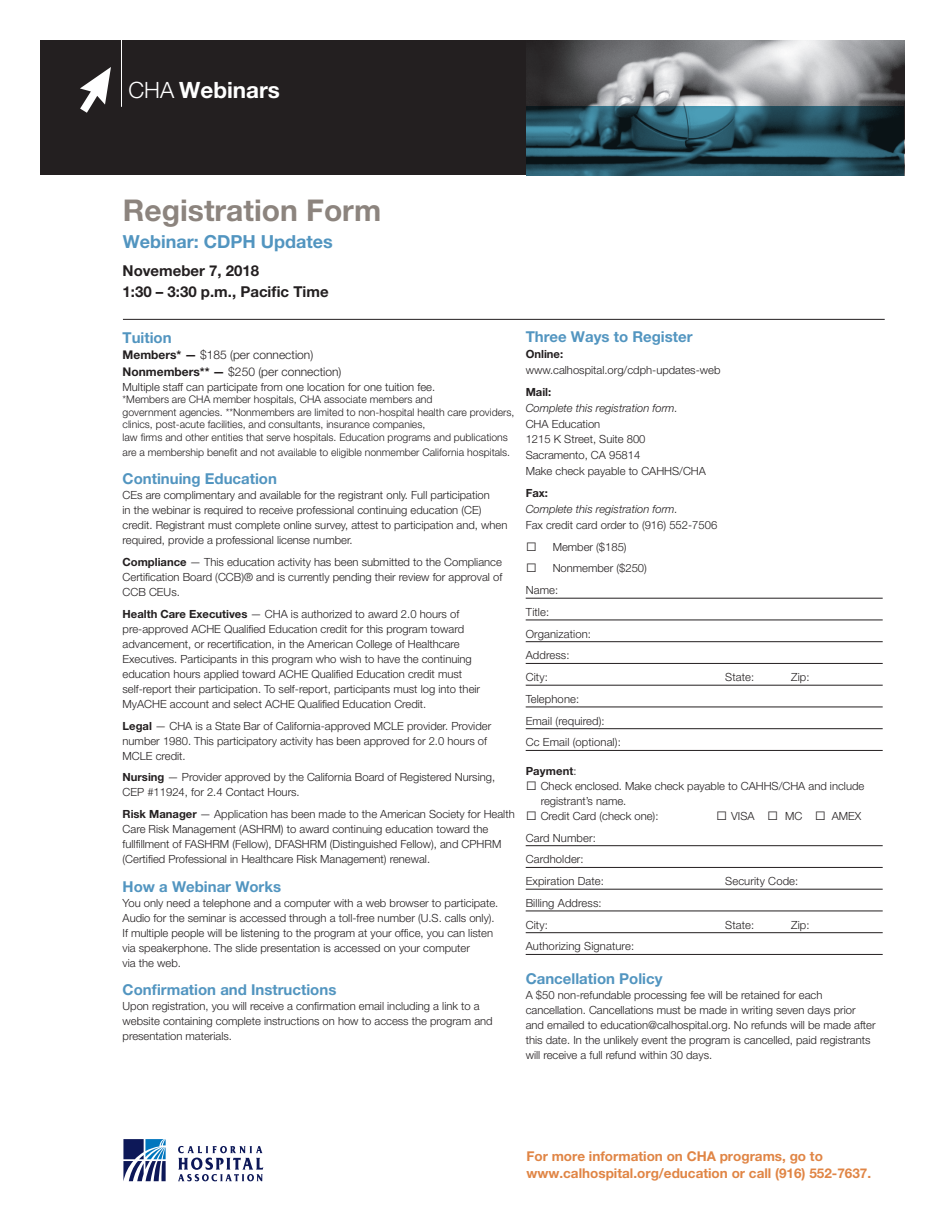
<style>
.page{position:relative;width:945px;height:1215px;background:#fff}
.page>*{position:absolute;margin:0;border:0;box-sizing:border-box;transform-origin:0 0}
.Main_Headline_-_1_co{font:700 30px "Helvetica Neue LT Pro";color:#8c847e}
.t1{font:700 22.5px "Helvetica Neue LT Pro";color:#fff}
.seminar_title{font:700 18px "Helvetica Neue LT Pro";color:#5295c0}
.Subheads_-_blue{font:700 15px "Helvetica Neue LT Pro";color:#5295c0}
.text{font:700 15px "Helvetica Neue LT Pro";color:#5295c0}
.Date_time_-_1_col{font:700 15px/21px "Helvetica Neue LT Pro";color:#231f20}
.Call_to_action_-_ora{font:700 13.5px/16.5px "Helvetica Neue LT Pro";color:#e08545}
.text-2{font:300 12px/16.5px "Helvetica Neue LT Pro";color:#231f20}
.Subheads_-_blue-2{font:300 11.25px/15px "Helvetica Neue LT Pro";color:#231f20}
.text-3{font:300 11.25px/15px "Helvetica Neue LT Pro";color:#231f20}
.Reg_form_-_informati{font:300 11.25px "Helvetica Neue LT Pro";letter-spacing:.01em;color:#231f20}
.Ways_to_register_-_t{font:300 11.25px/15.8px "Helvetica Neue LT Pro";color:#231f20}
.Ways_to_register_-_t-2{font:italic 300 11.25px "Helvetica Neue LT Pro";color:#231f20}
.Ways_to_register_-_s{font:700 11.25px "Helvetica Neue LT Pro";color:#231f20}
.t2{font:11.25px "Tahoma";color:#231f20}
.text-4{font:300 10.5px/12.6px "Helvetica Neue LT Pro";color:#231f20}
.s1{font-weight:300}
.s2{font-weight:700}
.s3{font-style:italic}
.s4{font-family:"Tahoma";font-weight:400}
</style>
<div class="page">
<div style="left:40px;top:40px;width:486px;height:136px;background:#231f20"></div>
<img style="left:526px;top:40px;width:378px;height:136px">
<svg style="left:123px;top:1139px;width:43px;height:42px"></svg>
<svg style="left:178px;top:1146px;width:85px;height:35px"></svg>
<svg style="left:80px;top:67px;width:31px;height:46px"></svg>
<hr style="left:121px;top:34px;width:1px;height:73px;background:#fff">
<hr style="left:526px;top:598px;width:357px;height:1px;background:#231f20">
<hr style="left:526px;top:620px;width:357px;height:1px;background:#231f20">
<hr style="left:526px;top:641px;width:357px;height:1px;background:#231f20">
<hr style="left:526px;top:663px;width:357px;height:1px;background:#231f20">
<hr style="left:526px;top:685px;width:357px;height:1px;background:#231f20">
<hr style="left:526px;top:707px;width:357px;height:1px;background:#231f20">
<hr style="left:526px;top:728px;width:357px;height:1px;background:#231f20">
<hr style="left:526px;top:750px;width:357px;height:1px;background:#231f20">
<hr style="left:526px;top:845px;width:357px;height:1px;background:#231f20">
<hr style="left:526px;top:867px;width:357px;height:1px;background:#231f20">
<hr style="left:526px;top:889px;width:357px;height:1px;background:#231f20">
<hr style="left:526px;top:911px;width:357px;height:1px;background:#231f20">
<hr style="left:526px;top:932px;width:357px;height:1px;background:#231f20">
<hr style="left:526px;top:954px;width:357px;height:1px;background:#231f20">
<hr style="left:123px;top:319px;width:762px;height:1px;background:#231f20">
<p class="t1" style="left:128px;top:76px;width:153px"><span class="s1">CHA</span> Webinars</p>
<p class="Main_Headline_-_1_co" style="left:123px;top:192px;width:260px">Registration Form</p>
<p class="seminar_title" style="left:123px;top:230px;width:212px">Webinar: CDPH Updates</p>
<p class="Date_time_-_1_col" style="left:123px;top:260px;width:208px">Novemeber 7, 2018<br>1:30 – 3:30 p.m., Pacific Time</p>
<p class="Subheads_-_blue" style="left:123px;top:328px;width:51px">Tuition</p>
<p class="text-2" style="left:123px;top:346px;width:220px"><span class="s2">Members* —</span> $185 (per connection)<br><span class="s2">Nonmembers** —</span> $250 (per connection)</p>
<p class="text-3" style="left:123px;top:379px;width:314px">Multiple staff can participate from one location for one tuition fee.</p>
<p class="text-4" style="left:123px;top:393px;width:393px">*Members are CHA member hospitals, CHA associate members and<br>government agencies. **Nonmembers are limited to non-hospital health care providers, clinics, post-acute facilities, and consultants, insurance companies,</p>
<p class="text-4" style="left:123px;top:429px;width:389px;line-height:15px">law firms and other entities that serve hospitals. Education programs and publications are a membership benefit and not available to eligible nonmember California hospitals.</p>
<p class="Subheads_-_blue" style="left:123px;top:470px;width:156px">Continuing Education</p>
<p class="text-3" style="left:123px;top:488px;width:386px">CEs are complimentary and available for the registrant only. Full participation<br>in the webinar is required to receive professional continuing education (CE) credit. Registrant must complete online survey, attest to participation and, when required, provide a professional license number.</p>
<p class="Subheads_-_blue-2" style="left:123px;top:554px;width:381px;text-align:justify"><span class="s2">Compliance</span> — This education activity has been submitted to the Compliance Certification Board (CCB)® and is currently pending their review for approval of CCB CEUs.</p>
<p class="Subheads_-_blue-2" style="left:123px;top:606px;width:359px"><span class="s2">Health Care Executives</span> — CHA is authorized to award 2.0 hours of pre-approved ACHE Qualified Education credit for this program toward advancement, or recertification, in the American College of Healthcare Executives. Participants in this program who wish to have the continuing education hours applied toward ACHE Qualified Education credit must self-report their participation. To self-report, participants must log into their MyACHE account and select ACHE Qualified Education Credit.</p>
<p class="Subheads_-_blue-2" style="left:123px;top:718px;width:370px"><span class="s2">Legal</span> — CHA is a State Bar of California-approved MCLE provider. Provider number 1980. This participatory activity has been approved for 2.0 hours of<br>MCLE credit.</p>
<p class="Subheads_-_blue-2" style="left:123px;top:770px;width:374px"><span class="s2">Nursing</span> — Provider approved by the California Board of Registered Nursing,<br>CEP #11924, for 2.4 Contact Hours.</p>
<p class="Subheads_-_blue-2" style="left:123px;top:806px;width:394px"><span class="s2">Risk Manager</span> — Application has been made to the American Society for Health Care Risk Management (ASHRM) to award continuing education toward the fullfillment of FASHRM (Fellow), DFASHRM (Distinguished Fellow), and CPHRM (Certified Professional in Healthcare Risk Management) renewal.</p>
<p class="Subheads_-_blue" style="left:123px;top:877px;width:160px">How a Webinar Works</p>
<p class="text-3" style="left:123px;top:895px;width:377px">You only need a telephone and a computer with a web browser to participate.<br>Audio for the seminar is accessed through a toll-free number (U.S. calls only).<br>If multiple people will be listening to the program at your office, you can listen via speakerphone. The slide presentation is accessed on your computer<br>via the web.</p>
<p class="text" style="left:123px;top:981px;width:215px">Confirmation and Instructions</p>
<p class="text-3" style="left:123px;top:998px;width:372px">Upon registration, you will receive a confirmation email including a link to a website containing complete instructions on how to access the program and presentation materials.</p>
<p class="Subheads_-_blue" style="left:526px;top:328px;width:168px">Three Ways to Register</p>
<p class="Ways_to_register_-_s" style="left:526px;top:347px;width:39px">Online:</p>
<p class="Ways_to_register_-_t" style="left:526px;top:362px;width:196px">www.calhospital.org/cdph-updates-web</p>
<p class="Ways_to_register_-_s" style="left:526px;top:385px;width:27px">Mail:</p>
<p class="Ways_to_register_-_t-2" style="left:526px;top:401px;width:154px">Complete this registration form.</p>
<p class="Ways_to_register_-_t" style="left:526px;top:416px;width:182px">CHA Education<br>1215 K Street, Suite 800<br>Sacramento, CA 95814<br>Make check payable to CAHHS/CHA</p>
<p class="Ways_to_register_-_s" style="left:526px;top:486px;width:24px">Fax:</p>
<p class="Ways_to_register_-_t" style="left:526px;top:501px;width:193px"><span class="s3">Complete this registration form.<br></span>Fax credit card order to (916) 552-7506</p>
<p class="t2" style="left:526px;top:539px;width:13px">̓</p>
<p class="Subheads_-_blue-2" style="left:553px;top:539px;width:75px">Member ($185)</p>
<p class="t2" style="left:526px;top:561px;width:13px">̓</p>
<p class="Subheads_-_blue-2" style="left:553px;top:561px;width:96px">Nonmember ($250)</p>
<p class="Reg_form_-_informati" style="left:526px;top:583px;width:34px">Name:</p>
<p class="Reg_form_-_informati" style="left:526px;top:605px;width:25px">Title:</p>
<p class="Reg_form_-_informati" style="left:526px;top:627px;width:67px">Organization:</p>
<p class="Reg_form_-_informati" style="left:526px;top:649px;width:45px">Address:</p>
<p class="Reg_form_-_informati" style="left:526px;top:670px;width:24px">City:</p>
<p class="Reg_form_-_informati" style="left:725px;top:670px;width:31px">State:</p>
<p class="Reg_form_-_informati" style="left:791px;top:670px;width:20px">Zip:</p>
<p class="Reg_form_-_informati" style="left:526px;top:692px;width:55px">Telephone:</p>
<p class="Reg_form_-_informati" style="left:526px;top:714px;width:80px">Email (required):</p>
<p class="Reg_form_-_informati" style="left:526px;top:736px;width:97px">Cc Email (optional):</p>
<p class="Ways_to_register_-_s" style="left:526px;top:764px;width:52px">Payment<span class="s1">:</span></p>
<p class="Subheads_-_blue-2" style="left:541px;top:778px;width:325px;text-indent:-15px"><span class="s4">̓</span> Check enclosed. Make check payable to CAHHS/CHA and include registrant’s name.</p>
<p class="Subheads_-_blue-2" style="left:526px;top:808px;width:134px"><span class="s4">̓</span> Credit Card (check one):</p>
<p class="Subheads_-_blue-2" style="left:731px;top:808px;width:25px">VISA</p>
<p class="Subheads_-_blue-2" style="left:785px;top:808px;width:19px">MC</p>
<p class="Subheads_-_blue-2" style="left:832px;top:808px;width:31px">AMEX</p>
<p class="Reg_form_-_informati" style="left:526px;top:831px;width:72px">Card Number:</p>
<p class="Reg_form_-_informati" style="left:526px;top:853px;width:60px">Cardholder:</p>
<p class="Reg_form_-_informati" style="left:526px;top:874px;width:80px">Expiration Date:</p>
<p class="Reg_form_-_informati" style="left:725px;top:874px;width:75px">Security Code:</p>
<p class="Reg_form_-_informati" style="left:526px;top:896px;width:78px">Billing Address:</p>
<p class="Reg_form_-_informati" style="left:526px;top:918px;width:24px">City:</p>
<p class="Reg_form_-_informati" style="left:725px;top:918px;width:31px">State:</p>
<p class="Reg_form_-_informati" style="left:791px;top:918px;width:20px">Zip:</p>
<p class="Reg_form_-_informati" style="left:526px;top:940px;width:110px">Authorizing Signature:</p>
<p class="text" style="left:526px;top:970px;width:138px">Cancellation Policy</p>
<p class="text-3" style="left:526px;top:987px;width:351px">A $50 non-refundable processing fee will be retained for each cancellation. Cancellations must be made in writing seven days prior and emailed to education@calhospital.org. No refunds will be made after this date. In the unlikely event the program is cancelled, paid registrants will receive a full refund within 30 days.</p>
<p class="Call_to_action_-_ora" style="left:526px;top:1148px;width:346px">For more information on CHA programs, go to www.calhospital.org/education or call (916) 552-7637.</p>
</div>
